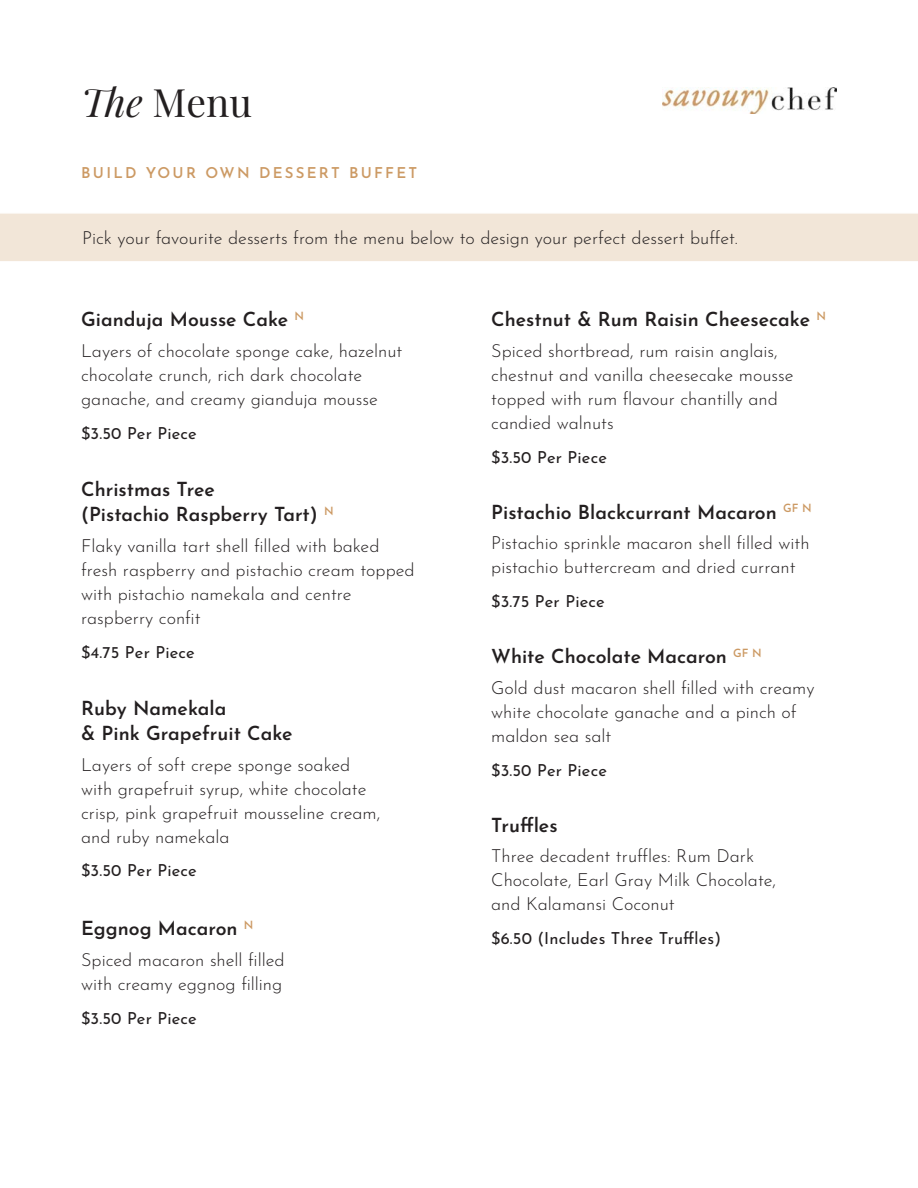
<style>
.page{position:relative;width:918px;height:1188px;background:#fff}
.page>*{position:absolute;margin:0;border:0;box-sizing:border-box;transform-origin:0 0}
.t1{font:39px "Playfair Display";color:#231f20}
.Menu_Item_Title{font:600 19.5px/25.2px "Josefin Sans";color:#231f20}
.Description_Text{font:300 18px/24px "Josefin Sans";color:#231f20}
.Menu_Text{font:300 18px "Josefin Sans";color:#231f20}
.Description_Text-2{font:16.5px "Josefin Sans";letter-spacing:.01em;color:#231f20}
.Menu_Text-2{font:600 15px "Josefin Sans";letter-spacing:.15em;color:#cc9a64}
.s1{font-style:italic}
</style>
<div class="page">
<img style="left:663px;top:87px;width:174px;height:27px">
<div style="left:0;top:213px;width:918px;height:48px;background:#f2e6d8"></div>
<p class="t1" style="left:81px;top:72px;width:172px"><span class="s1">The</span> Menu</p>
<p class="Menu_Text-2" style="left:81px;top:159px;width:337px">BUILD YOUR OWN DESSERT BUFFET</p>
<p class="Menu_Text" style="left:82px;top:224px;width:657px">Pick your favourite desserts from the menu below to design your perfect dessert buffet.</p>
<p class="Menu_Item_Title" style="left:81px;top:304px;width:224px">Gianduja Mousse Cake <sup>N</sup></p>
<p class="Description_Text" style="left:81px;top:337px;width:323px">Layers of chocolate sponge cake, hazelnut chocolate crunch, rich dark chocolate ganache, and creamy gianduja mousse</p>
<p class="Description_Text-2" style="left:81px;top:419px;width:117px">$3.50 Per Piece</p>
<p class="Menu_Item_Title" style="left:81px;top:474px;width:254px">Christmas Tree<br>(Pistachio Raspberry Tart) <sup>N</sup></p>
<p class="Description_Text" style="left:81px;top:532px;width:335px">Flaky vanilla tart shell filled with baked fresh raspberry and pistachio cream topped with pistachio namekala and centre raspberry confit</p>
<p class="Description_Text-2" style="left:81px;top:638px;width:115px">$4.75 Per Piece</p>
<p class="Menu_Item_Title" style="left:81px;top:693px;width:213px">Ruby Namekala<br>&amp; Pink Grapefruit Cake</p>
<p class="Description_Text" style="left:81px;top:751px;width:301px">Layers of soft crepe sponge soaked with grapefruit syrup, white chocolate crisp, pink grapefruit mousseline cream, and ruby namekala</p>
<p class="Description_Text-2" style="left:81px;top:857px;width:117px">$3.50 Per Piece</p>
<p class="Menu_Item_Title" style="left:81px;top:913px;width:174px">Eggnog Macaron <sup>N</sup></p>
<p class="Description_Text" style="left:81px;top:946px;width:205px">Spiced macaron shell filled with creamy eggnog filling</p>
<p class="Description_Text-2" style="left:81px;top:1004px;width:117px">$3.50 Per Piece</p>
<p class="Menu_Item_Title" style="left:491px;top:304px;width:336px">Chestnut &amp; Rum Raisin Cheesecake <sup>N</sup></p>
<p class="Description_Text" style="left:491px;top:337px;width:304px">Spiced shortbread, rum raisin anglais, chestnut and vanilla cheesecake mousse topped with rum flavour chantilly and candied walnuts</p>
<p class="Description_Text-2" style="left:491px;top:443px;width:117px">$3.50 Per Piece</p>
<p class="Menu_Item_Title" style="left:491px;top:497px;width:322px">Pistachio Blackcurrant Macaron <sup>GF</sup> <sup>N</sup></p>
<p class="Description_Text" style="left:491px;top:529px;width:320px">Pistachio sprinkle macaron shell filled with pistachio buttercream and dried currant</p>
<p class="Description_Text-2" style="left:491px;top:588px;width:115px">$3.75 Per Piece</p>
<p class="Menu_Item_Title" style="left:491px;top:641px;width:272px">White Chocolate Macaron <sup>GF</sup> <sup>N</sup></p>
<p class="Description_Text" style="left:491px;top:674px;width:325px">Gold dust macaron shell filled with creamy white chocolate ganache and a pinch of maldon sea salt</p>
<p class="Description_Text-2" style="left:491px;top:756px;width:117px">$3.50 Per Piece</p>
<p class="Menu_Item_Title" style="left:491px;top:810px;width:68px">Truffles</p>
<p class="Description_Text" style="left:491px;top:842px;width:286px">Three decadent truffles: Rum Dark<br>Chocolate, Earl Gray Milk Chocolate, and Kalamansi Coconut</p>
<p class="Description_Text-2" style="left:491px;top:925px;width:231px">$6.50 (Includes Three Truffles)</p>
</div>
